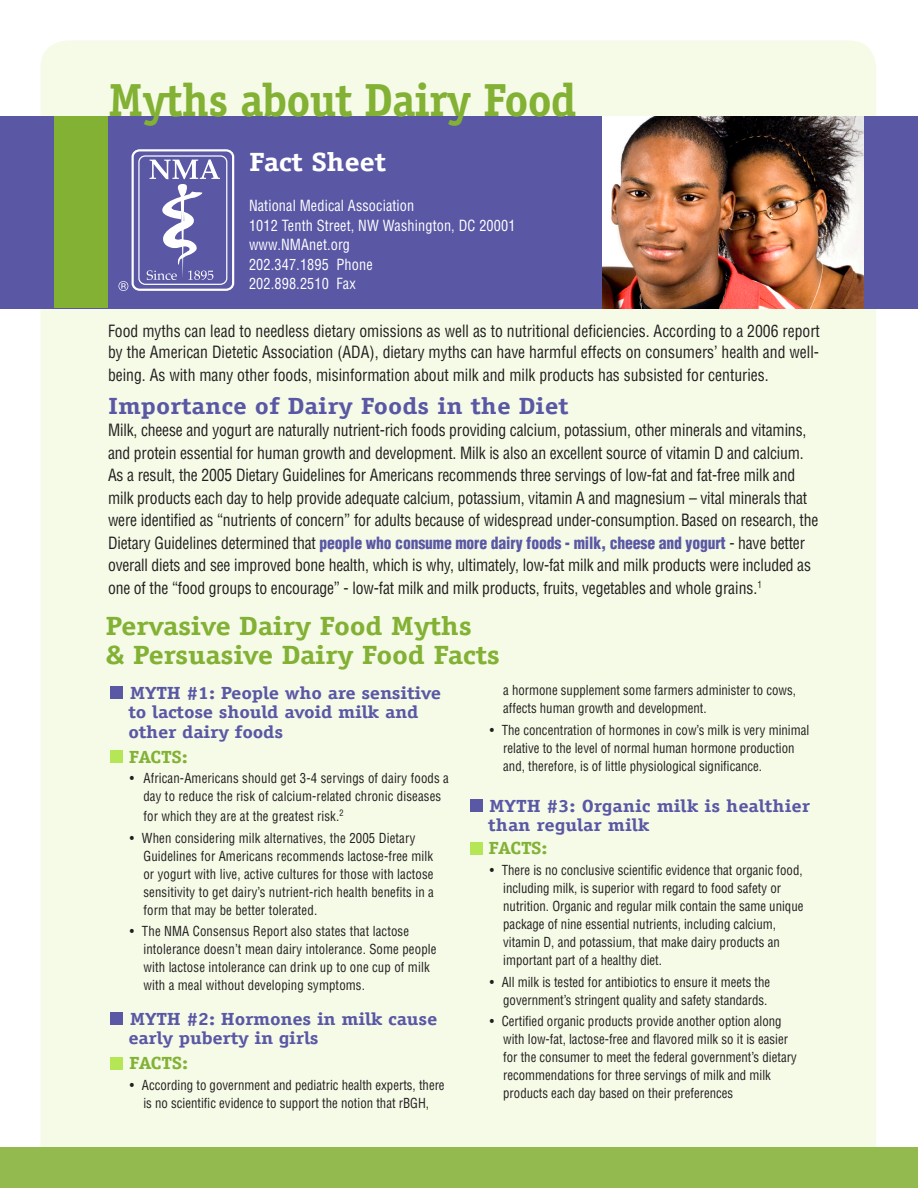
<style>
.page{position:relative;width:918px;height:1188px;background:#fff}
.page>*{position:absolute;margin:0;border:0;box-sizing:border-box;transform-origin:0 0}
.t1{font:700 46.5px "Officina Serif";letter-spacing:-.02em;color:#82b134}
.t2{font:700 26.4px/28.5px "Officina Serif";letter-spacing:-.01em;color:#82b134;scale:1.16 1}
.t3{font:700 26.4px "Officina Serif";letter-spacing:-.01em;color:#fff;scale:1.16 1}
.t4{font:700 23.55px "Officina Serif";color:#5a57a5;scale:1.16 1}
.t5{font:700 17.7px/19.5px "Officina Serif";letter-spacing:-.01em;color:#5a57a5;scale:1.16 1}
.t6{font:700 17.7px "Officina Serif";letter-spacing:-.025em;color:#82b134;scale:1.16 1}
.t7{font:condensed 16.5px/22.5px "Helvetica";letter-spacing:-.01em;color:#231f20;scale:.95 1}
.t8{font:condensed 15px "Helvetica";letter-spacing:.01em;color:#fff;scale:.95 1}
.t9{font:condensed 13.5px/18px "Helvetica";color:#231f20;scale:.95 1}
.s1{font-weight:900;color:#5a57a5}
</style>
<div class="page">
<div style="left:40px;top:40px;width:836px;height:1148px;background:#f5fbe7;border-radius:27px"></div>
<div style="left:0;top:116px;width:918px;height:192px;background:#5a57a5"></div>
<div style="left:0;top:1148px;width:918px;height:40px;background:#93ba4f"></div>
<img style="left:602px;top:116px;width:262px;height:192px">
<div style="left:54px;top:116px;width:54px;height:192px;background:#82b134"></div>
<div style="left:110px;top:686px;width:13px;height:13px;background:#5a57a5"></div>
<div style="left:110px;top:750px;width:13px;height:13px;background:#b5e655"></div>
<div style="left:110px;top:1012px;width:13px;height:13px;background:#5a57a5"></div>
<div style="left:110px;top:1057px;width:13px;height:12px;background:#b5e655"></div>
<div style="left:470px;top:799px;width:13px;height:13px;background:#5a57a5"></div>
<div style="left:470px;top:842px;width:13px;height:12px;background:#b5e655"></div>
<div style="left:138px;top:155px;width:89px;height:130px;border:1px solid #fff;border-radius:6px"></div>
<svg style="left:147px;top:159px;width:73px;height:121px"></svg>
<svg style="left:119px;top:281px;width:9px;height:10px"></svg>
<div style="left:132px;top:149px;width:102px;height:142px;border:2px solid #fff;border-radius:7px"></div>
<p class="t1" style="left:108px;top:71px;width:470px">Myths about Dairy Food</p>
<p class="t3" style="left:249px;top:146px;width:119px">Fact Sheet</p>
<p class="t8" style="left:249px;top:197px;width:175px">National Medical Association</p>
<p class="t8" style="left:249px;top:216px;width:282px">1012 Tenth Street, NW Washington, DC 20001</p>
<p class="t8" style="left:249px;top:236px;width:108px">www.NMAnet.org</p>
<p class="t8" style="left:249px;top:255px;width:132px">202.347.1895 Phone</p>
<p class="t8" style="left:249px;top:275px;width:114px">202.898.2510 Fax</p>
<p class="t7" style="left:108px;top:320px;width:751px;line-height:21px">Food myths can lead to needless dietary omissions as well as to nutritional deficiencies. According to a 2006 report by the American Dietetic Association (ADA), dietary myths can have harmful effects on consumers’ health and well-</p>
<p class="t7" style="left:108px;top:363px;width:697px">being. As with many other foods, misinformation about milk and milk products has subsisted for centuries.</p>
<p class="t4" style="left:108px;top:391px;width:399px">Importance of Dairy Foods in the Diet</p>
<p class="t7" style="left:108px;top:419px;width:749px">Milk, cheese and yogurt are naturally nutrient-rich foods providing calcium, potassium, other minerals and vitamins, and protein essential for human growth and development. Milk is also an excellent source of vitamin D and calcium.<br>As a result, the 2005 Dietary Guidelines for Americans recommends three servings of low-fat and fat-free milk and milk products each day to help provide adequate calcium, potassium, vitamin A and magnesium – vital minerals that were identified as “nutrients of concern” for adults because of widespread under-consumption.Based on research, the Dietary Guidelines determined that <span class="s1">people who consume more dairy foods - milk, cheese and yogurt</span> - have better overall diets and see improved bone health, which is why, ultimately, low-fat milk and milk products were included as one of the “food groups to encourage” - low-fat milk and milk products, fruits, vegetables and whole grains.<sup>1</sup></p>
<p class="t2" style="left:106px;top:612px;width:342px">Pervasive Dairy Food Myths<br>&amp; Persuasive Dairy Food Facts</p>
<p class="t5" style="left:128px;top:683px;width:271px">MYTH #1: People who are sensitive to lactose should avoid milk and other dairy foods</p>
<p class="t6" style="left:129px;top:746px;width:52px">FACTS:</p>
<p class="t9" style="left:130px;top:769px;width:337px;text-align:center">• African-Americans should get 3-4 servings of dairy foods a day to reduce the risk of calcium-related chronic diseases</p>
<p class="t9" style="left:143px;top:807px;width:212px">for which they are at the greatest risk.<sup>2</sup></p>
<p class="t9" style="left:143px;top:829px;width:307px;text-indent:-14px">• When considering milk alternatives, the 2005 Dietary Guidelines for Americans recommends lactose-free milk or yogurt with live, active cultures for those with lactose sensitivity to get dairy’s nutrient-rich health benefits in a form that may be better tolerated.</p>
<p class="t9" style="left:143px;top:922px;width:310px;text-indent:-14px">• The NMA Consensus Report also states that lactose intolerance doesn’t mean dairy intolerance. Some people with lactose intolerance can drink up to one cup of milk with a meal without developing symptoms.</p>
<p class="t5" style="left:128px;top:1009px;width:268px">MYTH #2: Hormones in milk cause early puberty in girls</p>
<p class="t6" style="left:129px;top:1052px;width:52px">FACTS:</p>
<p class="t9" style="left:130px;top:1076px;width:333px;text-align:center">• According to government and pediatric health experts, there is no scientific evidence to support the notion that rBGH,</p>
<p class="t9" style="left:503px;top:681px;width:310px">a hormone supplement some farmers administer to cows, affects human growth and development.</p>
<p class="t9" style="left:503px;top:721px;width:324px;text-indent:-14px">• The concentration of hormones in cow’s milk is very minimal relative to the level of normal human hormone production and, therefore, is of little physiological significance.</p>
<p class="t5" style="left:488px;top:796px;width:279px">MYTH #3: Organic milk is healthier than regular milk</p>
<p class="t6" style="left:489px;top:837px;width:52px">FACTS:</p>
<p class="t9" style="left:503px;top:861px;width:318px;text-indent:-14px">• There is no conclusive scientific evidence that organic food, including milk, is superior with regard to food safety or nutrition. Organic and regular milk contain the same unique package of nine essential nutrients, including calcium, vitamin D, and potassium, that make dairy products an important part of a healthy diet.</p>
<p class="t9" style="left:490px;top:973px;width:297px;text-align:right">• All milk is tested for antibiotics to ensure it meets the government’s stringent quality and safety standards.</p>
<p class="t9" style="left:503px;top:1012px;width:311px;text-indent:-14px">• Certified organic products provide another option along with low-fat, lactose-free and flavored milk so it is easier for the consumer to meet the federal government’s dietary recommendations for three servings of milk and milk products each day based on their preferences</p>
</div>
